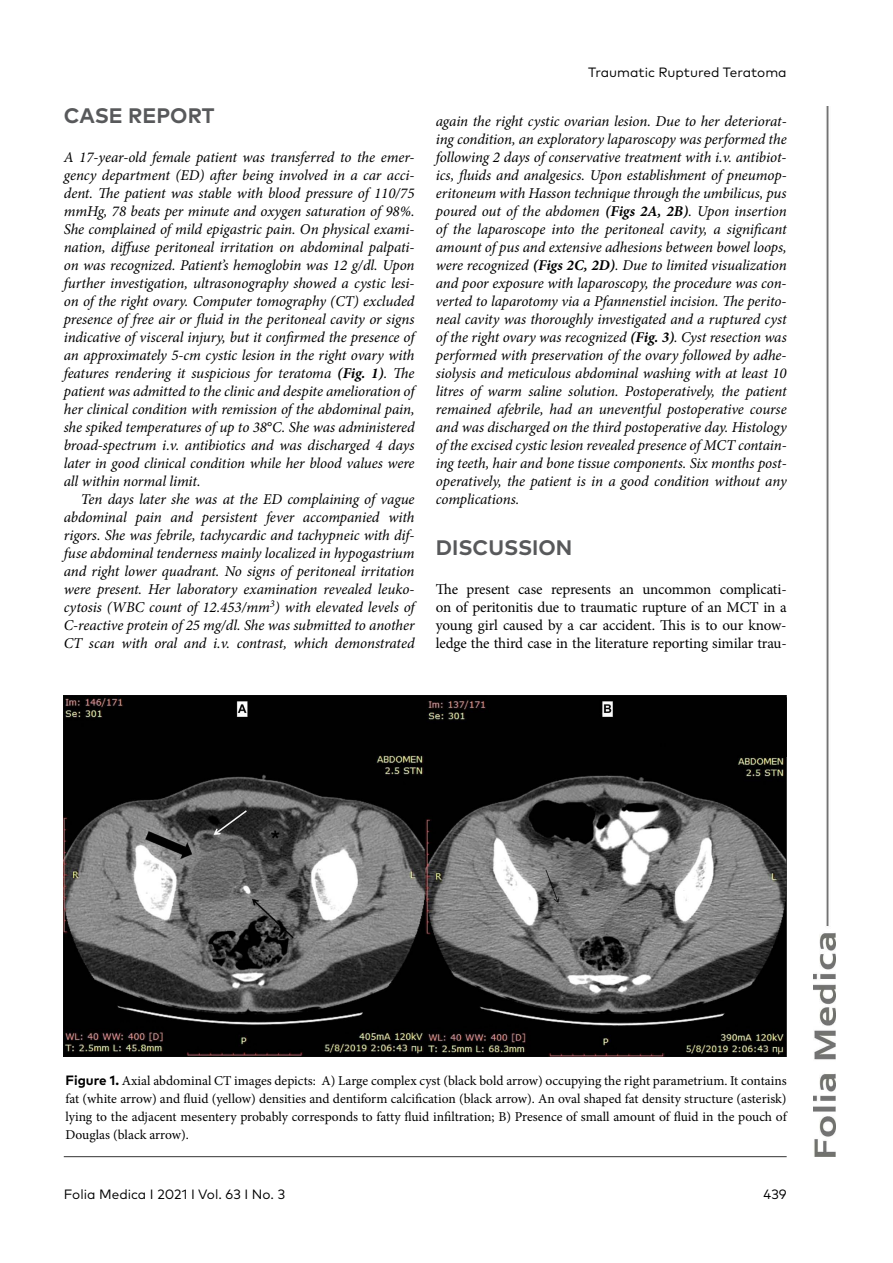
<style>
.page{position:relative;width:893px;height:1263px;background:#fff}
.page>*{position:absolute;margin:0;border:0;box-sizing:border-box;transform-origin:0 0}
.t1{font:700 21px "FF Mark Pro";color:#58595b}
.t2{font:italic 15px/18px "Minion Pro";letter-spacing:-.01em;color:#000;text-align:justify}
.t3{font:15px/18px "Minion Pro";letter-spacing:-.01em;color:#000;text-align:justify}
.t4{font:13.5px/18px "Minion Pro";color:#000;text-align:justify}
.t5{font:13.5px "FF Mark Pro";color:#000}
.s1{font-weight:700}
.s2{font-style:normal}
.s3{font-family:"FF Mark Pro";font-weight:700}
</style>
<div class="page">
<img style="left:813px;top:106px;width:22px;height:1051px">
<hr style="left:64px;top:1156px;width:723px;height:1px;background:#333">
<img style="left:64px;top:695px;width:723px;height:362px">
<h1 class="t1" style="left:64px;top:100px;width:152px">CASE REPORT</h1>
<p class="t2" style="left:64px;top:148px;width:352px">A 17-year-old female patient was transferred to the emer&shy;gency department (ED) after being involved in a car acci&shy;dent. The patient was stable with blood pressure of 110/75 mmHg, 78 beats per minute and oxygen saturation of 98%.<br>She complained of mild epigastric pain. On physical exami&shy;nation, diffuse peritoneal irritation on abdominal palpati&shy;on was recognized. Patient’s hemoglobin was 12 g/dl. Upon further investigation, ultrasonography showed a cystic lesi&shy;on of the right ovary. Computer tomography (CT) excluded presence of free air or fluid in the peritoneal cavity or signs indicative of visceral injury, but it confirmed the presence of an approximately 5-cm cystic lesion in the right ovary with features rendering it suspicious for teratoma <span class="s1">(Fig. 1)</span>. The patient was admitted to the clinic and despite amelioration of her clinical condition with remission of the abdominal pain, she spiked temperatures of up to 38<span class="s2">°</span>C. She was administered broad-spectrum i.v. antibiotics and was discharged 4 days later in good clinical condition while her blood values were all within normal limit.</p>
<p class="t2" style="left:64px;top:490px;width:352px;text-indent:17px">Ten days later she was at the ED complaining of vague abdominal pain and persistent fever accompanied with rigors. She was febrile, tachycardic and tachypneic with dif&shy;fuse abdominal tenderness mainly localized in hypogastrium and right lower quadrant. No signs of peritoneal irritation were present. Her laboratory examination revealed leuko&shy;cytosis (WBC count of 12.453/mm<sup>3</sup>) with elevated levels of C-reactive protein of 25 mg/dl. She was submitted to another CT scan with oral and i.v. contrast, which demonstrated</p>
<p class="t5" style="left:588px;top:62px;width:200px">Traumatic Ruptured Teratoma</p>
<p class="t2" style="left:436px;top:112px;width:352px">again the right cystic ovarian lesion. Due to her deteriorat&shy;ing condition, an exploratory laparoscopy was performed the following 2 days of conservative treatment with i.v. antibiot&shy;ics, fluids and analgesics. Upon establishment of pneumop&shy;eritoneum with Hasson technique through the umbilicus, pus poured out of the abdomen <span class="s1">(Figs 2A, 2B)</span>. Upon insertion of the laparoscope into the peritoneal cavity, a significant amount of pus and extensive adhesions between bowel loops, were recognized <span class="s1">(Figs 2C, 2D)</span>. Due to limited visualization and poor exposure with laparoscopy, the procedure was con&shy;verted to laparotomy via a Pfannenstiel incision. The perito&shy;neal cavity was thoroughly investigated and a ruptured cyst of the right ovary was recognized <span class="s1">(Fig. 3)</span>. Cyst resection was performed with preservation of the ovary followed by adhe&shy;siolysis and meticulous abdominal washing with at least 10 litres of warm saline solution. Postoperatively, the patient remained afebrile, had an uneventful postoperative course and was discharged on the third postoperative day. Histology of the excised cystic lesion revealed presence of MCT contain&shy;ing teeth, hair and bone tissue components. Six months post&shy;operatively, the patient is in a good condition without any complications.</p>
<h1 class="t1" style="left:436px;top:531px;width:138px">DISCUSSION</h1>
<p class="t3" style="left:436px;top:580px;width:352px">The present case represents an uncommon complicati&shy;on of peritonitis due to traumatic rupture of an MCT in a young girl caused by a car accident. This is to our know&shy;ledge the third case in the literature reporting similar trau-</p>
<p class="t4" style="left:66px;top:1072px;width:723px"><span class="s3">Figure 1.</span> Axial abdominal CT images depicts: A) Large complex cyst (black bold arrow) occupying the right parametrium. It contains fat (white arrow) and fluid (yellow) densities and dentiform calcification (black arrow). An oval shaped fat density structure (asterisk) lying to the adjacent mesentery probably corresponds to fatty fluid infiltration; B) Presence of small amount of fluid in the pouch of Douglas (black arrow).</p>
<p class="t5" style="left:64px;top:1184px;width:223px">Folia Medica I 2021 I Vol. 63 I No. 3</p>
<p class="t5" style="left:764px;top:1184px;width:25px">439</p>
</div>
